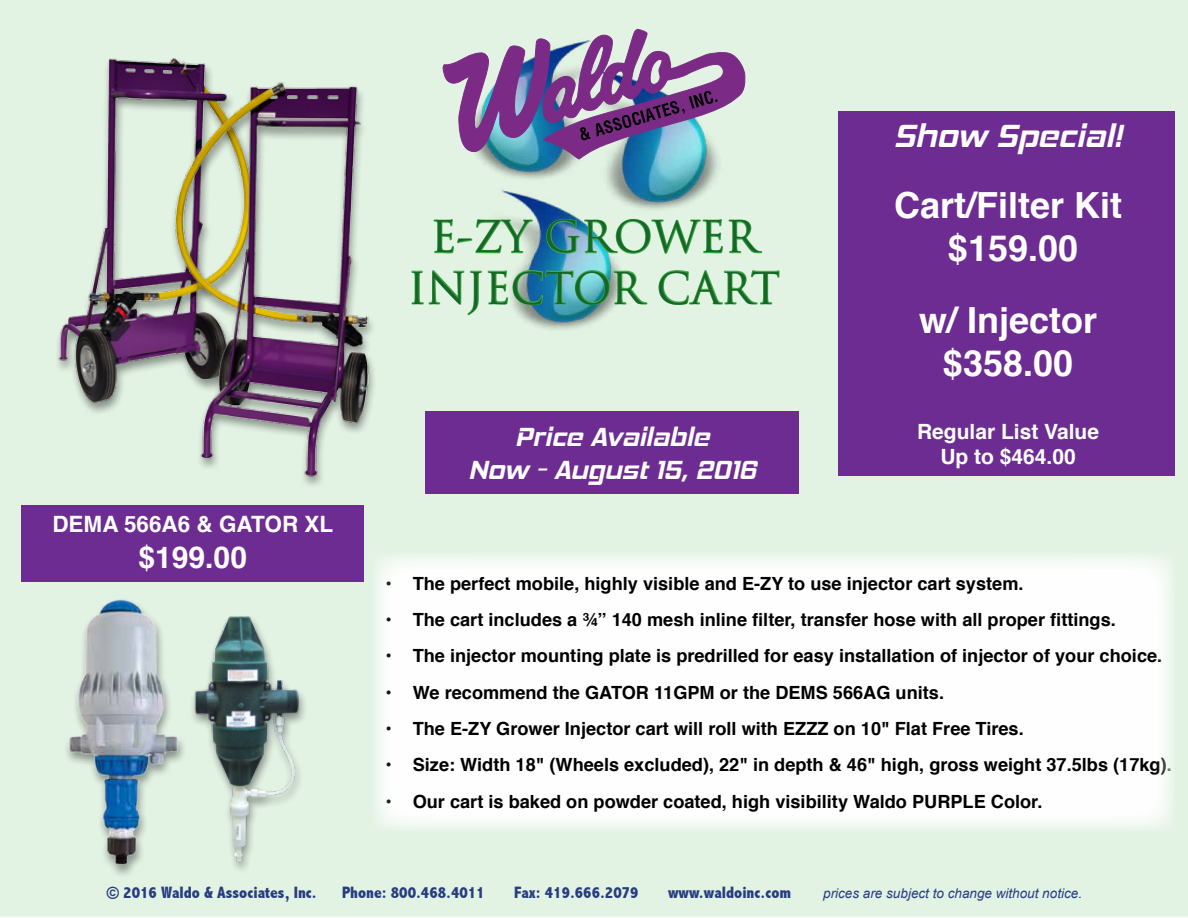
<style>
.page{position:relative;width:1188px;height:918px;background:#fff}
.page>*{position:absolute;margin:0;border:0;box-sizing:border-box;transform-origin:0 0}
.t1{font:42.6px/51.2px "Trajan Pro";color:#156627;text-align:center}
.t2{font:700 36px/43.2px "Helvetica";color:#fff;text-align:center}
.t3{font:italic 700 33px "Hemi Head Rg";color:#fff}
.t4{font:700 30px "Helvetica";color:#fff}
.t5{font:italic 700 27px/32.4px "Hemi Head Rg";color:#fff;text-align:center}
.t6{font:700 22.5px "Helvetica";color:#fff}
.t7{font:700 21px/25.2px "Helvetica";color:#fff;text-align:center}
.t8{font:700 18.15px "Helvetica";color:#000}
.t9{font:800 condensed 16.5px "Abadi";color:#273d7f}
.t10{font:italic 13.5px "Arial";color:#273d7f}
</style>
<div class="page">
<div style="left:0;top:0;width:1188px;height:917px;background:#e2f2e3"></div>
<div style="left:22px;top:505px;width:342px;height:77px;background:#6d2c91"></div>
<div style="left:838px;top:111px;width:337px;height:364px;background:#6d2c91"></div>
<div style="left:426px;top:412px;width:373px;height:82px;background:#6d2c91"></div>
<img style="left:57px;top:58px;width:155px;height:349px">
<div style="left:372px;top:552px;width:803px;height:280px;background:#fff"></div>
<img style="left:167px;top:78px;width:207px;height:402px">
<img style="left:481px;top:159px;width:237px;height:171px">
<svg style="left:442px;top:28px;width:304px;height:131px"></svg>
<svg style="left:411px;top:176px;width:369px;height:140px"></svg>
<img style="left:192px;top:616px;width:109px;height:249px">
<img style="left:66px;top:599px;width:118px;height:274px">
<p class="t6" style="left:52px;top:506px;width:282px">DEMA 566A6 &amp; GATOR XL</p>
<h3 class="t4" style="left:139px;top:533px;width:110px">$199.00</h3>
<h1 class="t1" style="left:408px;top:211px;width:374px">E-ZY GROWER<br>INJECTOR CART</h1>
<h3 class="t5" style="left:468px;top:421px;width:289px">Price Available<br>Now - August 15, 2016</h3>
<h3 class="t3" style="left:894px;top:116px;width:230px">Show Special!</h3>
<h2 class="t2" style="left:894px;top:184px;width:230px">Cart/Filter Kit $159.00</h2>
<h2 class="t2" style="left:919px;top:299px;width:180px">w/ Injector $358.00</h2>
<p class="t7" style="left:917px;top:419px;width:184px">Regular List Value<br>Up to $464.00</p>
<p class="t8" style="left:385px;top:569px;width:640px">• The perfect mobile, highly visible and E-ZY to use injector cart system.</p>
<p class="t8" style="left:385px;top:605px;width:732px">• The cart includes a ¾” 140 mesh inline filter, transfer hose with all proper fittings.</p>
<p class="t8" style="left:385px;top:641px;width:778px">• The injector mounting plate is predrilled for easy installation of injector of your choice.</p>
<p class="t8" style="left:385px;top:678px;width:560px">• We recommend the GATOR 11GPM or the DEMS 566AG units.</p>
<p class="t8" style="left:385px;top:714px;width:640px">• The E-ZY Grower Injector cart will roll with EZZZ on 10" Flat Free Tires.</p>
<p class="t8" style="left:385px;top:750px;width:788px">• Size: Width 18" (Wheels excluded), 22" in depth &amp; 46" high, gross weight 37.5lbs (17kg).</p>
<p class="t8" style="left:385px;top:787px;width:658px">• Our cart is baked on powder coated, high visibility Waldo PURPLE Color.</p>
<p class="t9" style="left:107px;top:883px;width:211px">© 2016 Waldo &amp; Associates, Inc.</p>
<p class="t9" style="left:342px;top:883px;width:144px">Phone: 800.468.4011</p>
<p class="t9" style="left:514px;top:883px;width:126px">Fax: 419.666.2079</p>
<p class="t9" style="left:668px;top:883px;width:125px">www.waldoinc.com</p>
<p class="t10" style="left:823px;top:885px;width:260px">prices are subject to change without notice.</p>
</div>
